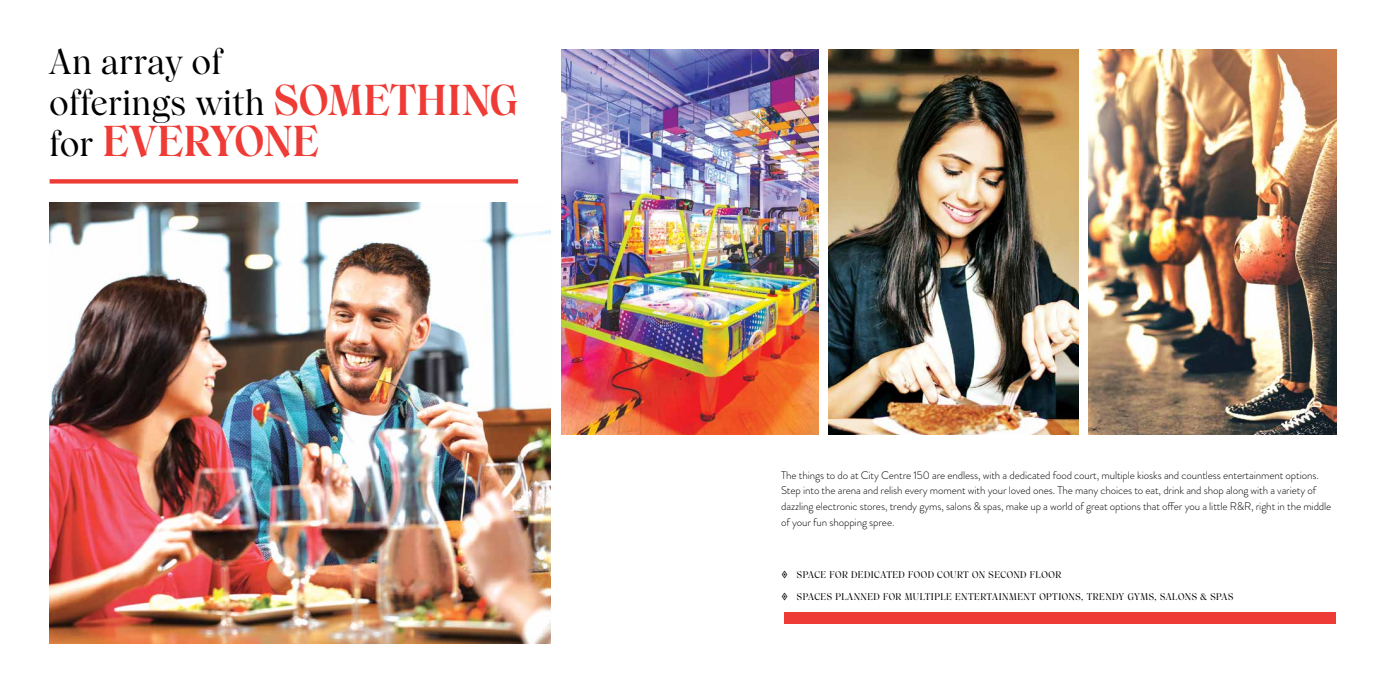
<style>
.page{position:relative;width:1386px;height:693px;background:#fff}
.page>*{position:absolute;margin:0;border:0;box-sizing:border-box;transform-origin:0 0}
.t1{font:700 41.91px "Wulkandisplay";letter-spacing:.01em;color:#ef3b35}
.t2{font:500 34.56px/40.9px "Wulkandisplay";letter-spacing:.01em;color:#000}
.t3{font:300 11.03px/15.8px "Brandon Grotesque";letter-spacing:-.01em;color:#000}
.t4{font:500 9.45px "Wulkandisplay";letter-spacing:.05em;color:#000}
.s1{font-weight:700;font-size:41.91px;color:#ef3b35}
.s2{font-weight:500;font-size:34.56px;color:#000}
</style>
<div class="page">
<img style="left:50px;top:202px;width:500px;height:441px">
<img style="left:561px;top:50px;width:258px;height:384px">
<img style="left:829px;top:50px;width:250px;height:384px">
<img style="left:1089px;top:50px;width:247px;height:384px">
<div style="left:784px;top:612px;width:552px;height:12px;background:#ef3b35"></div>
<div style="left:50px;top:179px;width:468px;height:5px;background:#ef3b35"></div>
<h2 class="t2" style="left:50px;top:43px;width:470px">An array of<br>offerings with <span class="s1">SOMETHING</span></h2>
<h1 class="t1" style="left:50px;top:116px;width:270px"><span class="s2">for</span> EVERYONE</h1>
<p class="t3" style="left:781px;top:467px;width:552px">The things to do at City Centre 150 are endless, with a dedicated food court, multiple kiosks and countless entertainment options.<br>Step into the arena and relish every moment with your loved ones. The many choices to eat, drink and shop along with a variety of dazzling electronic stores, trendy gyms, salons &amp; spas, make up a world of great options that offer you a little R&amp;R, right in the middle of your fun shopping spree.</p>
<p class="t4" style="left:797px;top:569px;width:266px">SPACE FOR DEDICATED FOOD COURT ON SECOND FLOOR</p>
<p class="t4" style="left:797px;top:591px;width:438px">SPACES PLANNED FOR MULTIPLE ENTERTAINMENT OPTIONS, TRENDY GYMS, SALONS &amp; SPAS</p>
</div>
